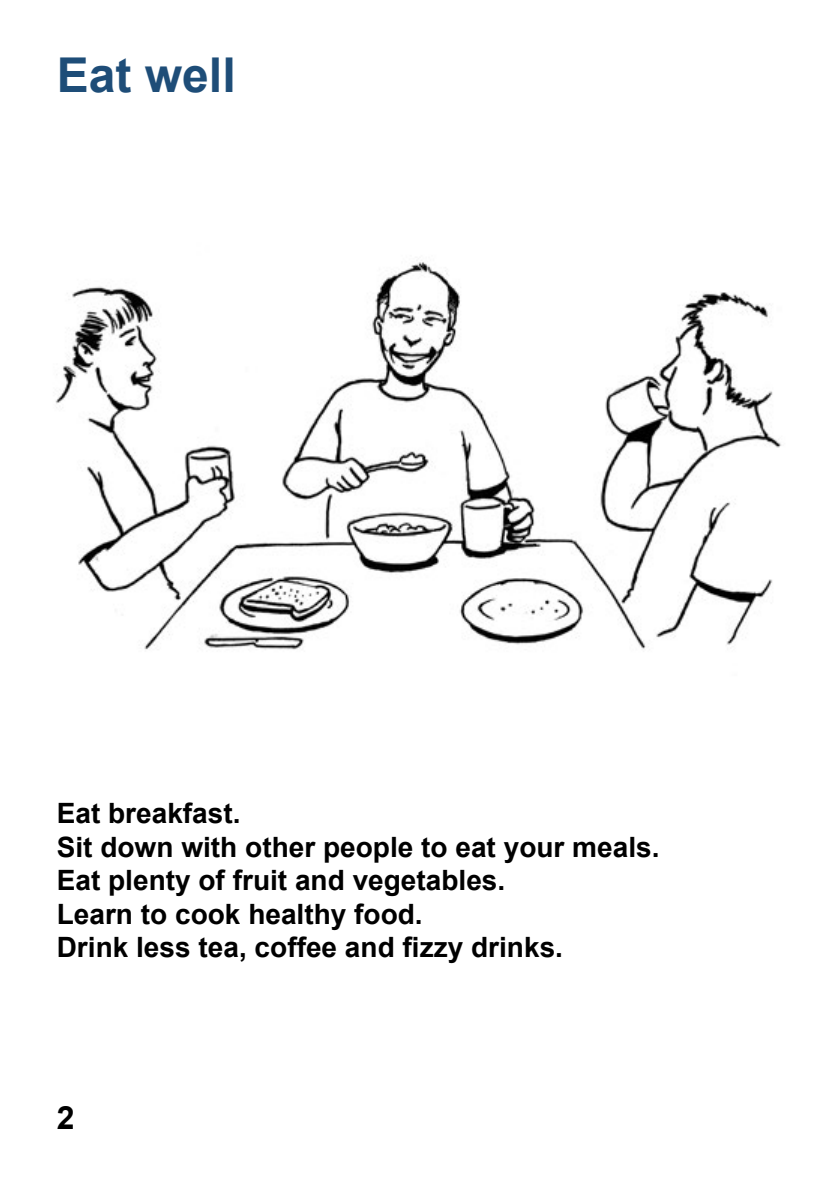
<style>
.page{position:relative;width:840px;height:1191px;background:#fff}
.page>*{position:absolute;margin:0;border:0;box-sizing:border-box;transform-origin:0 0}
.t1{font:700 48px "Arial";color:#1e4d78}
.t2{font:700 32px "Arial";color:#000}
.t3{font:700 28px/33.6px "Arial";color:#000}
</style>
<div class="page">
<img style="left:55px;top:262px;width:727px;height:388px">
<h1 class="t1" style="left:57px;top:41px;width:180px">Eat well</h1>
<p class="t3" style="left:57px;top:796px;width:604px">Eat breakfast.<br>Sit down with other people to eat your meals.<br>Eat plenty of fruit and vegetables.<br>Learn to cook healthy food.<br>Drink less tea, coffee and fizzy drinks.</p>
<p class="t2" style="left:57px;top:1095px;width:19px">2</p>
</div>
